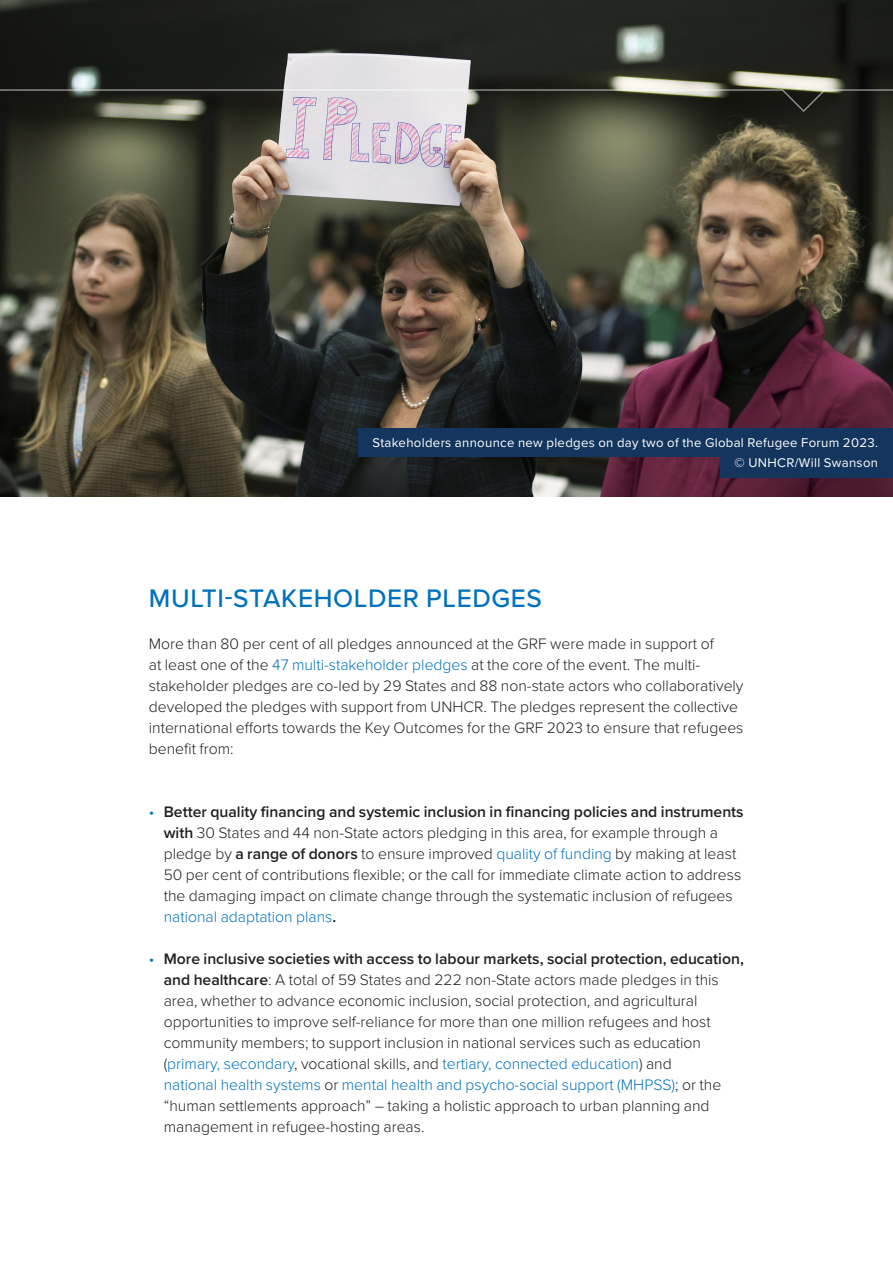
<style>
.page{position:relative;width:893px;height:1263px;background:#fff}
.page>*{position:absolute;margin:0;border:0;box-sizing:border-box;transform-origin:0 0}
.t1{font:500 26.25px "Proxima Nova";letter-spacing:.025em;color:#0072bc}
.Normal_1Col{font:300 15.75px/21px "Proxima Nova";color:#231f20}
.caption_right{font:13.2px "Proxima Nova";letter-spacing:.025em;color:#fff}
.s1{color:#0072bc}
.s2{font-weight:600}
</style>
<div class="page">
<img style="left:0;top:0;width:893px;height:497px">
<div style="left:358px;top:429px;width:535px;height:28px;background:#14365e"></div>
<div style="left:720px;top:449px;width:173px;height:28px;background:#14365e"></div>
<svg style="left:0;top:89px;width:893px;height:24px"></svg>
<p class="caption_right" style="left:373px;top:433px;width:507px">Stakeholders announce new pledges on day two of the Global Refugee Forum 2023.</p>
<p class="caption_right" style="left:735px;top:453px;width:145px">© UNHCR/Will Swanson</p>
<h2 class="t1" style="left:149px;top:578px;width:395px">MULTI-STAKEHOLDER PLEDGES</h2>
<p class="Normal_1Col" style="left:149px;top:632px;width:596px">More than 80 per cent of all pledges announced at the GRF were made in support of<br>at least one of the <span class="s1">47 multi-stakeholder pledges</span> at the core of the event. The multi&shy;stakeholder pledges are co-led by 29 States and 88 non-state actors who collaboratively developed the pledges with support from UNHCR. The pledges represent the collective international efforts towards the Key Outcomes for the GRF 2023 to ensure that refugees benefit from:</p>
<p class="Normal_1Col" style="left:164px;top:800px;width:581px;text-indent:-15px"><span class="s1">•</span> <span class="s2">Better quality financing and systemic inclusion in financing policies and instruments with</span> 30 States and 44 non-State actors pledging in this area, for example through a pledge by <span class="s2">a range of donors</span> to ensure improved <span class="s1">quality of funding</span> by making at least 50 per cent of contributions flexible; or the call for immediate climate action to address the damaging impact on climate change through the systematic inclusion of refugees <span class="s1">national adaptation plans</span><span class="s2">.</span></p>
<p class="Normal_1Col" style="left:164px;top:947px;width:582px;text-indent:-15px"><span class="s1">•</span> <span class="s2">More inclusive societies with access to labour markets, social protection, education, and healthcare</span>: A total of 59 States and 222 non-State actors made pledges in this area, whether to advance economic inclusion, social protection, and agricultural opportunities to improve self-reliance for more than one million refugees and host community members; to support inclusion in national services such as education (<span class="s1">primary, secondary</span>, vocational skills, and <span class="s1">tertiary, connected education</span>) and<br><span class="s1">national health systems</span> or <span class="s1">mental health and psycho-social support (MHPSS)</span>; or the “human settlements approach” – taking a holistic approach to urban planning and management in refugee-hosting areas.</p>
</div>
